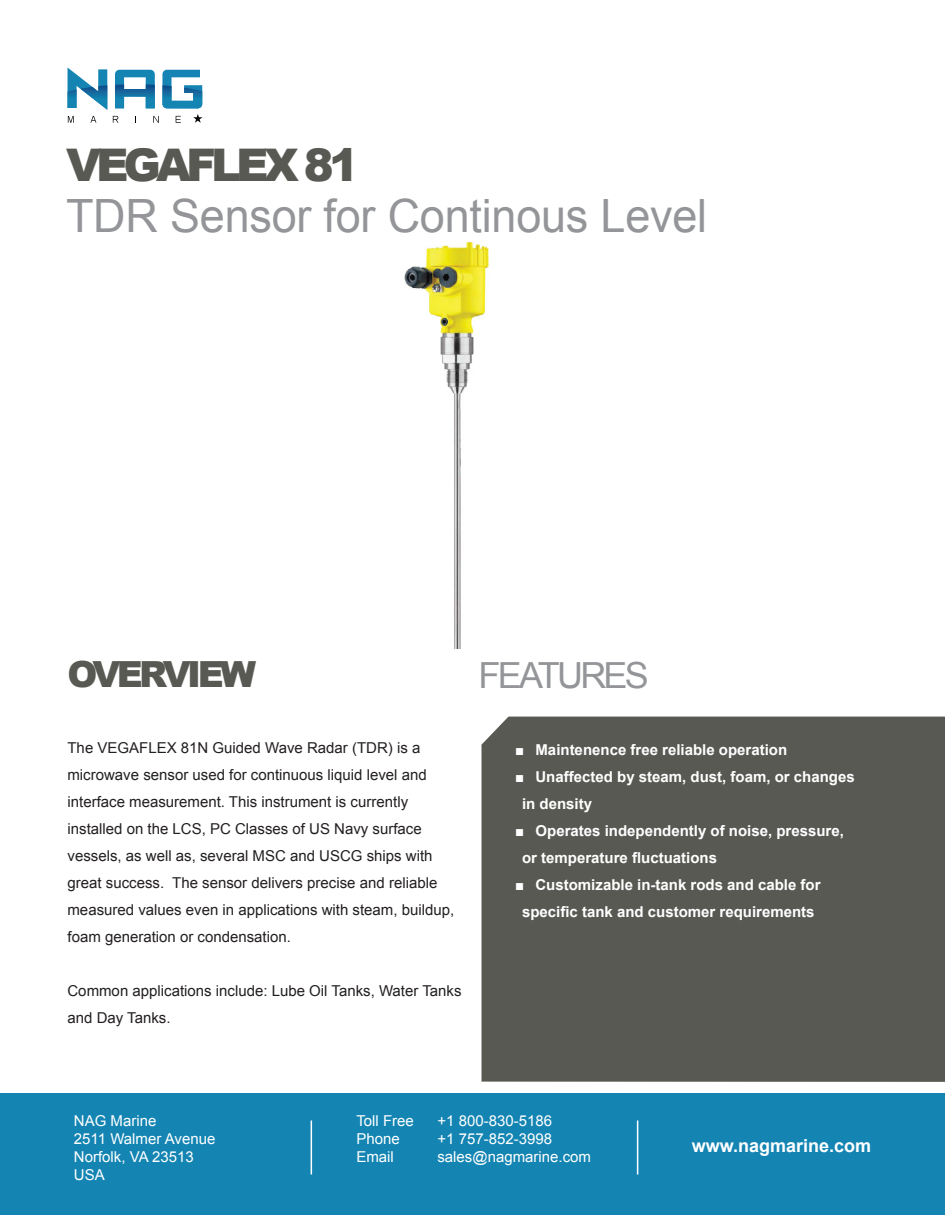
<style>
.page{position:relative;width:945px;height:1215px;background:#fff}
.page>*{position:absolute;margin:0;border:0;box-sizing:border-box;transform-origin:0 0}
.t1{font:45.9px "Arial";letter-spacing:-.005em;color:#939598}
.t2{font:900 45px "Arial";letter-spacing:-.11em;color:#595954}
.t3{font:36px "Arial";letter-spacing:-.075em;color:#939598}
.t4{font:900 36px "Arial";letter-spacing:-.1em;color:#595954}
.t5{font:700 18px "Arial";color:#fff}
.t6{font:15px/27px "Arial";color:#231f20}
.t7{font:700 15px/27px "Arial";color:#fff}
.t8{font:15px "Arial";color:#fff}
.s1{font-weight:400}
</style>
<div class="page">
<div style="left:482px;top:717px;width:463px;height:365px;background:#595954"></div>
<img style="left:404px;top:242px;width:85px;height:407px">
<div style="left:0;top:1094px;width:945px;height:121px;background:#1485b3"></div>
<hr style="left:311px;top:1120px;width:1px;height:54px;background:#fff">
<hr style="left:637px;top:1120px;width:1px;height:54px;background:#fff">
<svg style="left:68px;top:116px;width:6px;height:7px"></svg>
<svg style="left:90px;top:116px;width:6px;height:7px"></svg>
<svg style="left:68px;top:68px;width:39px;height:42px"></svg>
<svg style="left:113px;top:70px;width:90px;height:53px"></svg>
<p class="t2" style="left:66px;top:132px;width:295px">VEGAFLEX 81</p>
<p class="t1" style="left:66px;top:186px;width:643px">TDR Sensor for Continous Level</p>
<p class="t4" style="left:68px;top:648px;width:190px">OVERVIEW</p>
<p class="t3" style="left:478px;top:651px;width:172px">FEATURES</p>
<p class="t6" style="left:68px;top:735px;width:388px">The VEGAFLEX 81N Guided Wave Radar (TDR) is a microwave sensor used for continuous liquid level and interface measurement. This instrument is currently installed on the LCS, PC Classes of US Navy surface vessels, as well as, several MSC and USCG ships with great success. The sensor delivers precise and reliable measured values even in applications with steam, buildup, foam generation or condensation.</p>
<p class="t6" style="left:68px;top:978px;width:396px">Common applications include: Lube Oil Tanks, Water Tanks and Day Tanks.</p>
<p class="t7" style="left:515px;top:736px;width:273px"><span class="s1">■</span> Maintenence free reliable operation</p>
<p class="t7" style="left:522px;top:763px;width:334px;text-indent:-7px"><span class="s1">■</span> Unaffected by steam, dust, foam, or changes in density</p>
<p class="t7" style="left:522px;top:817px;width:323px;text-indent:-7px"><span class="s1">■</span> Operates independently of noise, pressure, or temperature fluctuations</p>
<p class="t7" style="left:515px;top:871px;width:307px;text-align:center"><span class="s1">■</span> Customizable in-tank rods and cable for specific tank and customer requirements</p>
<p class="t8" style="left:74px;top:1111px;width:84px">NAG Marine</p>
<p class="t8" style="left:74px;top:1129px;width:143px">2511 Walmer Avenue</p>
<p class="t8" style="left:74px;top:1147px;width:121px">Norfolk, VA 23513</p>
<p class="t8" style="left:74px;top:1165px;width:32px">USA</p>
<p class="t8" style="left:356px;top:1111px;width:59px">Toll Free</p>
<p class="t8" style="left:356px;top:1129px;width:45px">Phone</p>
<p class="t8" style="left:356px;top:1147px;width:39px">Email</p>
<p class="t8" style="left:437px;top:1111px;width:116px">+1 800-830-5186</p>
<p class="t8" style="left:437px;top:1129px;width:116px">+1 757-852-3998</p>
<p class="t8" style="left:437px;top:1147px;width:155px">sales@nagmarine.com</p>
<p class="t5" style="left:692px;top:1134px;width:181px">www.nagmarine.com</p>
</div>
